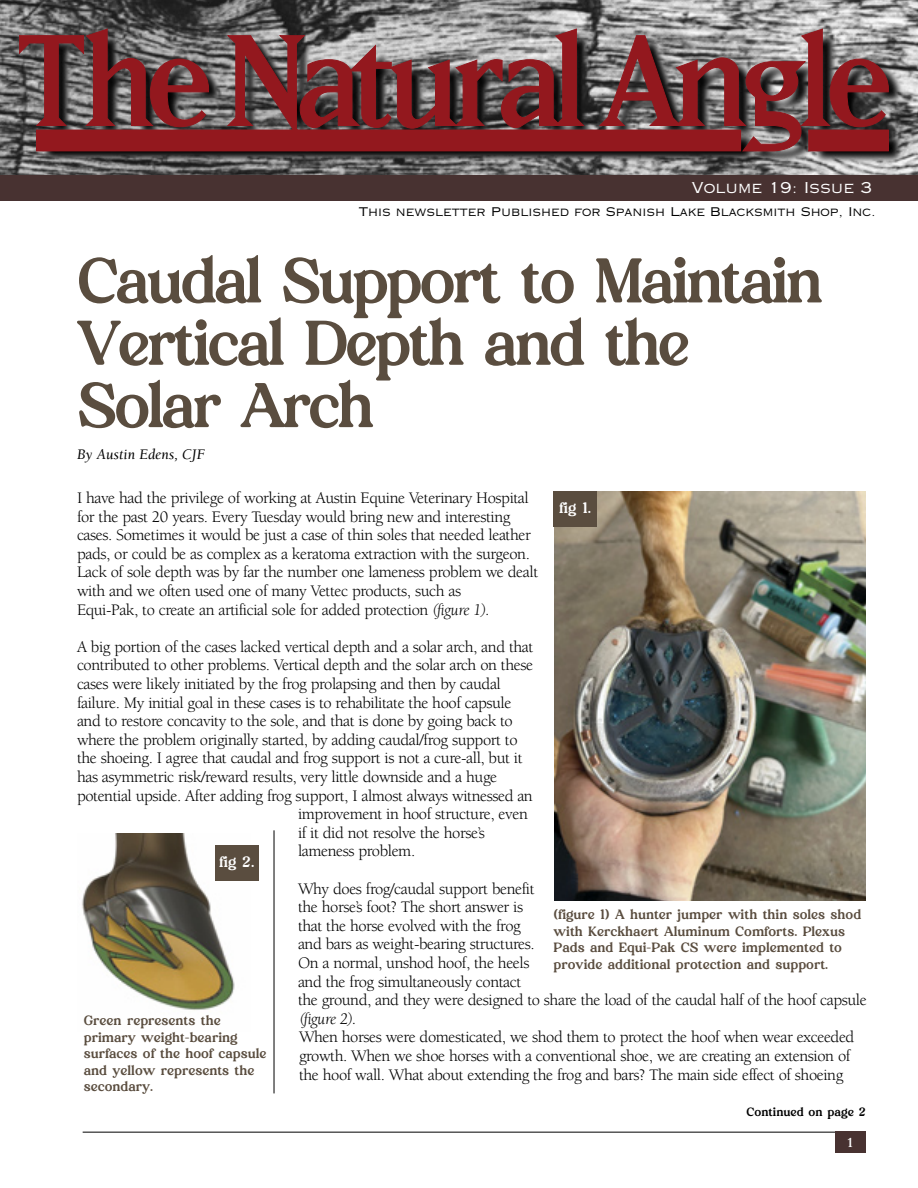
<style>
.page{position:relative;width:918px;height:1188px;background:#fff}
.page>*{position:absolute;margin:0;border:0;box-sizing:border-box;transform-origin:0 0}
.t1{font:63px/62.4px "Avenue";letter-spacing:-.055em;color:#5a4d3f}
.t2{font:16.5px/18.6px "Berkeley";letter-spacing:-.025em;color:#000}
.t3{font:italic 16.5px "Berkeley";letter-spacing:-.025em;color:#000}
.t4{font:italic 15px "Berkeley";color:#000}
.t5{font:15px "Copperplate Thirty Two AB";color:#fff}
.t6{font:15px "Avenue";color:#fff}
.t7{font:13.5px/16.5px "Avenue";color:#5a4d3f}
.t8{font:700 13.5px "Stempel Garamond";color:#fff}
.t9{font:12px "Copperplate Thirty Two AB";color:#000}
.t10{font:12px "Avenue";color:#000}
.s1{font-style:italic}
</style>
<div class="page">
<img style="left:0;top:0;width:918px;height:175px">
<div style="left:37px;top:130px;width:704px;height:21px;background:#93181e"></div>
<svg style="left:19px;top:29px;width:190px;height:98px;background:#73474a"></svg>
<svg style="left:227px;top:29px;width:357px;height:101px;background:#7e4e50"></svg>
<svg style="left:599px;top:29px;width:290px;height:122px;background:#844e51"></svg>
<div style="left:0;top:175px;width:918px;height:25px;background:#483231"></div>
<hr style="left:83px;top:1132px;width:783px;height:1px;background:#000">
<div style="left:835px;top:1132px;width:31px;height:21px;background:#483231"></div>
<img style="left:555px;top:491px;width:311px;height:409px">
<img style="left:82px;top:834px;width:169px;height:176px">
<div style="left:554px;top:491px;width:43px;height:35px;background:#5a4d3f"></div>
<div style="left:215px;top:846px;width:43px;height:35px;background:#5a4d3f"></div>
<hr style="left:274px;top:830px;width:1px;height:263px;background:#000">
<p class="t5" style="left:692px;top:179px;width:182px">Volume 19: Issue 3</p>
<p class="t9" style="left:359px;top:205px;width:519px">This newsletter Published for Spanish Lake Blacksmith Shop, Inc.</p>
<h1 class="t1" style="left:77px;top:254px;width:748px">Caudal Support to Maintain<br>Vertical Depth and the<br>Solar Arch</h1>
<p class="t4" style="left:77px;top:448px;width:130px">By Austin Edens, CJF</p>
<p class="t2" style="left:77px;top:490px;width:463px">I have had the privilege of working at Austin Equine Veterinary Hospital for the past 20 years. Every Tuesday would bring new and interesting cases. Sometimes it would be just a case of thin soles that needed leather pads, or could be as complex as a keratoma extraction with the surgeon.<br>Lack of sole depth was by far the number one lameness problem we dealt with and we often used one of many Vettec products, such as<br>Equi-Pak, to create an artificial sole for added protection <span class="s1">(figure 1).</span></p>
<p class="t2" style="left:77px;top:639px;width:458px">A big portion of the cases lacked vertical depth and a solar arch, and that</p>
<p class="t2" style="left:77px;top:657px;width:458px">contributed to other problems. Vertical depth and the solar arch on these</p>
<p class="t2" style="left:77px;top:676px;width:425px">cases were likely initiated by the frog prolapsing and then by caudal</p>
<p class="t2" style="left:77px;top:695px;width:436px">failure. My initial goal in these cases is to rehabilitate the hoof capsule</p>
<p class="t2" style="left:77px;top:713px;width:437px">and to restore concavity to the sole, and that is done by going back to</p>
<p class="t2" style="left:77px;top:732px;width:442px">where the problem originally started, by adding caudal/frog support to</p>
<p class="t2" style="left:77px;top:750px;width:447px">the shoeing. I agree that caudal and frog support is not a cure-all, but it</p>
<p class="t2" style="left:77px;top:769px;width:422px">has asymmetric risk/reward results, very little downside and a huge</p>
<p class="t2" style="left:77px;top:788px;width:457px">potential upside. After adding frog support, I almost always witnessed an</p>
<p class="t2" style="left:298px;top:806px;width:231px">improvement in hoof structure, even</p>
<p class="t2" style="left:298px;top:825px;width:188px">if it did not resolve the horse’s</p>
<p class="t2" style="left:298px;top:843px;width:119px">lameness problem.</p>
<p class="t2" style="left:298px;top:881px;width:570px">Why does frog/caudal support benefit<br>the horse’s foot? The short answer is<br>that the horse evolved with the frog<br>and bars as weight-bearing structures.<br>On a normal, unshod hoof, the heels<br>and the frog simultaneously contact<br>the ground, and they were designed to share the load of the caudal half of the hoof capsule</p>
<p class="t3" style="left:299px;top:1012px;width:59px">(figure 2).</p>
<p class="t2" style="left:299px;top:1029px;width:557px">When horses were domesticated, we shod them to protect the hoof when wear exceeded growth. When we shoe horses with a conventional shoe, we are creating an extension of the hoof wall. What about extending the frog and bars? The main side effect of shoeing</p>
<p class="t6" style="left:559px;top:502px;width:33px">fig 1.</p>
<p class="t6" style="left:219px;top:856px;width:37px">fig 2.</p>
<p class="t7" style="left:554px;top:907px;width:309px">(figure 1) A hunter jumper with thin soles shod with Kerckhaert Aluminum Comforts. Plexus Pads and Equi-Pak CS were implemented to provide additional protection and support.</p>
<p class="t7" style="left:84px;top:1013px;width:184px">Green represents the primary weight-bearing surfaces of the hoof capsule and yellow represents the secondary.</p>
<p class="t10" style="left:747px;top:1107px;width:120px">Continued on page 2</p>
<p class="t8" style="left:847px;top:1137px;width:8px">1</p>
</div>
